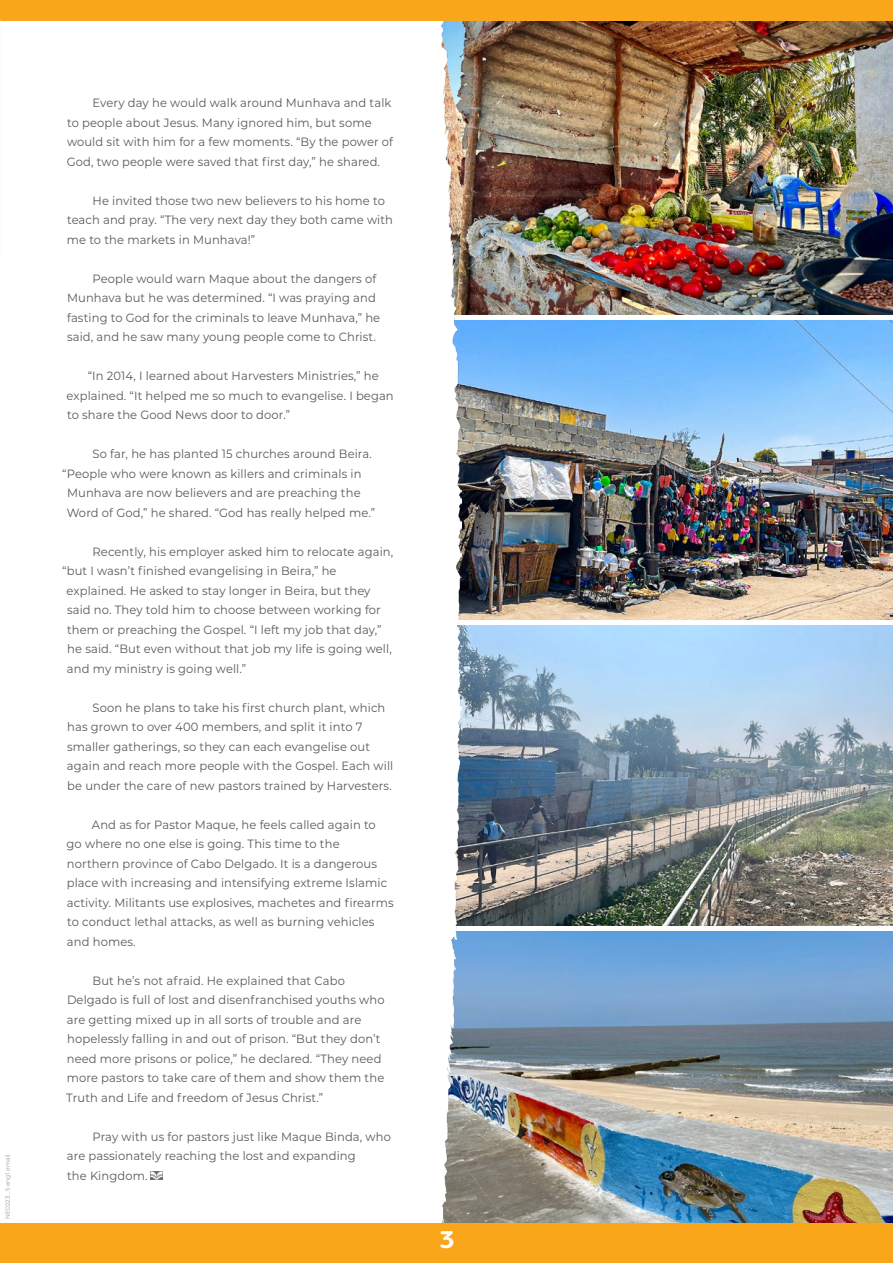
<style>
.page{position:relative;width:893px;height:1263px;background:#fff}
.page>*{position:absolute;margin:0;border:0;box-sizing:border-box;transform-origin:0 0}
.t1{font:700 24px "Filson Soft";color:#fff}
.body_copy_fixed_to_g{font:12px/19.5px "Montserrat";letter-spacing:.01em;color:#58595b;scale:.96 1}
.t2{font:6px "Montserrat";color:#999a9c}
</style>
<div class="page">
<img style="left:461px;top:21px;width:432px;height:293px">
<img style="left:461px;top:320px;width:432px;height:299px">
<img style="left:461px;top:626px;width:432px;height:299px">
<img style="left:461px;top:931px;width:432px;height:292px">
<img style="left:440px;top:21px;width:21px;height:1202px">
<svg style="left:151px;top:1171px;width:12px;height:9px"></svg>
<hr style="left:0;top:1188px;width:1px;height:38px;background:#6d6e71">
<div style="left:0;top:1223px;width:893px;height:40px;background:#faa61a"></div>
<div style="left:0;top:0;width:893px;height:21px;background:#faa61a"></div>
<p class="t2" style="left:4px;top:1219px;width:66px;rotate:-90deg">NE0223 _5 eng1 email</p>
<p class="body_copy_fixed_to_g" style="left:67px;top:93px;width:341px;text-indent:26px">Every day he would walk around Munhava and talk to people about Jesus. Many ignored him, but some would sit with him for a few moments. “By the power of God, two people were saved that first day,” he shared.</p>
<p class="body_copy_fixed_to_g" style="left:67px;top:190px;width:341px;text-indent:26px">He invited those two new believers to his home to teach and pray. “The very next day they both came with me to the markets in Munhava!”</p>
<p class="body_copy_fixed_to_g" style="left:67px;top:268px;width:328px;text-indent:26px">People would warn Maque about the dangers of Munhava but he was determined. “I was praying and fasting to God for the criminals to leave Munhava,” he said, and he saw many young people come to Christ.</p>
<p class="body_copy_fixed_to_g" style="left:67px;top:366px;width:342px;text-indent:21px">“In 2014, I learned about Harvesters Ministries,” he explained. “It helped me so much to evangelise. I began to share the Good News door to door.”</p>
<p class="body_copy_fixed_to_g" style="left:93px;top:444px;width:293px">So far, he has planted 15 churches around Beira.</p>
<p class="body_copy_fixed_to_g" style="left:62px;top:463px;width:313px">“People who were known as killers and criminals in</p>
<p class="body_copy_fixed_to_g" style="left:67px;top:483px;width:307px">Munhava are now believers and are preaching the</p>
<p class="body_copy_fixed_to_g" style="left:67px;top:502px;width:323px">Word of God,” he shared. “God has really helped me.”</p>
<p class="body_copy_fixed_to_g" style="left:93px;top:541px;width:315px">Recently, his employer asked him to relocate again,</p>
<p class="body_copy_fixed_to_g" style="left:62px;top:561px;width:287px">“but I wasn’t finished evangelising in Beira,” he</p>
<p class="body_copy_fixed_to_g" style="left:67px;top:580px;width:318px">explained. He asked to stay longer in Beira, but they</p>
<p class="body_copy_fixed_to_g" style="left:67px;top:600px;width:328px">said no. They told him to choose between working for</p>
<p class="body_copy_fixed_to_g" style="left:67px;top:619px;width:329px">them or preaching the Gospel. “I left my job that day,”</p>
<p class="body_copy_fixed_to_g" style="left:67px;top:639px;width:340px">he said. “But even without that job my life is going well,</p>
<p class="body_copy_fixed_to_g" style="left:67px;top:658px;width:188px">and my ministry is going well.”</p>
<p class="body_copy_fixed_to_g" style="left:67px;top:697px;width:342px;text-indent:26px">Soon he plans to take his first church plant, which has grown to over 400 members, and split it into 7 smaller gatherings, so they can each evangelise out again and reach more people with the Gospel. Each will be under the care of new pastors trained by Harvesters.</p>
<p class="body_copy_fixed_to_g" style="left:67px;top:814px;width:342px;text-indent:25px">And as for Pastor Maque, he feels called again to go where no one else is going. This time to the northern province of Cabo Delgado. It is a dangerous place with increasing and intensifying extreme Islamic activity. Militants use explosives, machetes and firearms to conduct lethal attacks, as well as burning vehicles and homes.</p>
<p class="body_copy_fixed_to_g" style="left:66px;top:970px;width:333px;text-indent:26px">But he’s not afraid. He explained that Cabo Delgado is full of lost and disenfranchised youths who are getting mixed up in all sorts of trouble and are hopelessly falling in and out of prison. “But they don’t need more prisons or police,” he declared. “They need more pastors to take care of them and show them the Truth and Life and freedom of Jesus Christ.”</p>
<p class="body_copy_fixed_to_g" style="left:67px;top:1126px;width:339px;text-indent:26px">Pray with us for pastors just like Maque Binda, who are passionately reaching the lost and expanding<br>the Kingdom.</p>
<p class="t1" style="left:439px;top:1224px;width:16px">3</p>
</div>
